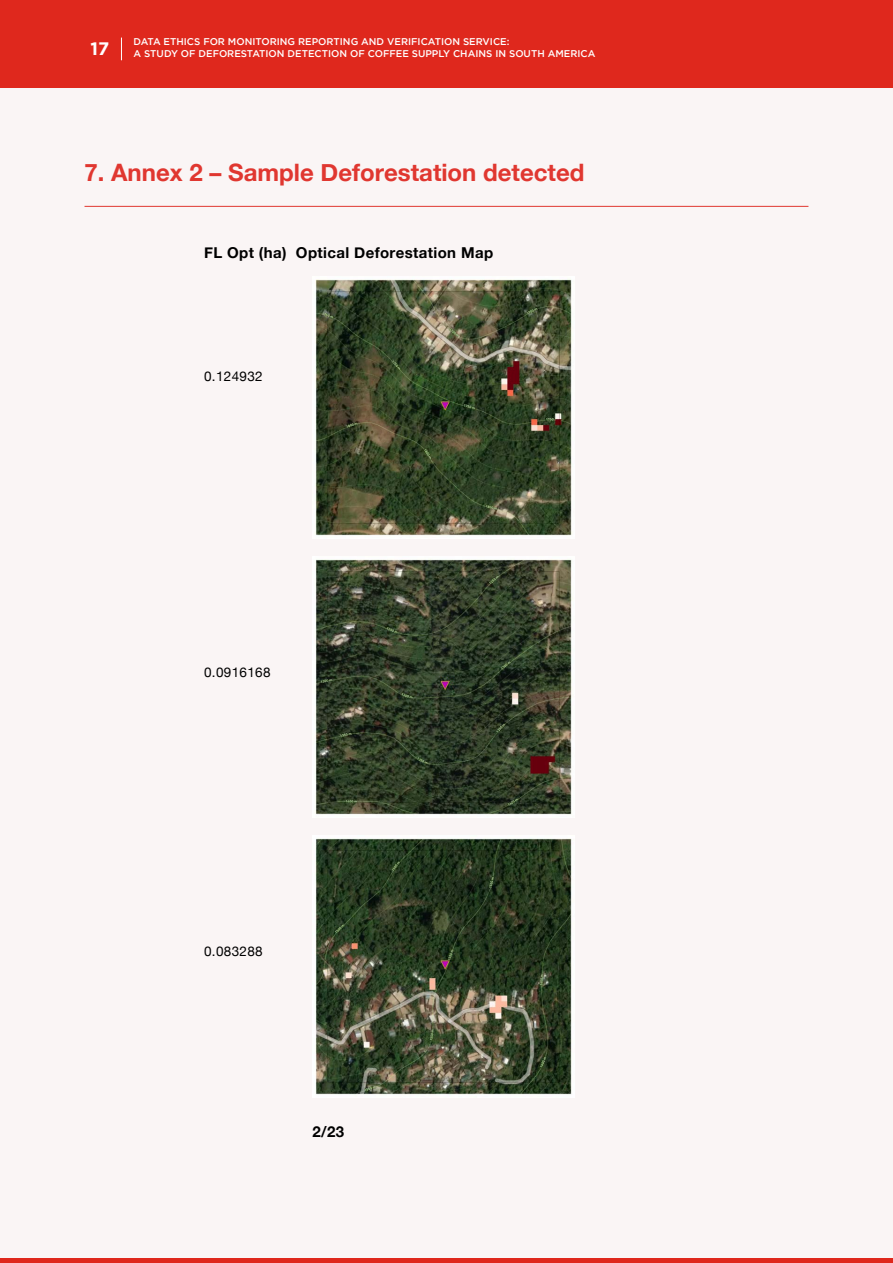
<style>
.page{position:relative;width:893px;height:1263px;background:#fff}
.page>*{position:absolute;margin:0;border:0;box-sizing:border-box;transform-origin:0 0}
.t1{font:700 24px "Helvetica Neue";color:#e03730}
.t2{font:700 18px "Gotham";color:#fff}
.t3{font:700 15px "Helvetica Neue";letter-spacing:.025em;color:#000}
.t4{font:13.5px "Helvetica Neue";letter-spacing:.025em;color:#000}
.t5{font:500 9.75px "Gotham";color:#fff}
</style>
<div class="page">
<div style="left:0;top:86px;width:893px;height:1176px;background:#faf5f5"></div>
<div style="left:0;top:1258px;width:893px;height:5px;background:#df271c"></div>
<div style="left:0;top:0;width:893px;height:87px;background:#df281d"></div>
<svg style="left:121px;top:38px;width:1px;height:22px"></svg>
<hr style="left:85px;top:206px;width:723px;height:1px;background:#e03730">
<img style="left:316px;top:838px;width:256px;height:257px">
<img style="left:316px;top:279px;width:256px;height:257px">
<img style="left:316px;top:560px;width:256px;height:255px">
<p class="t5" style="left:134px;top:36px;width:377px">DATA ETHICS FOR MONITORING REPORTING AND VERIFICATION SERVICE:</p>
<h2 class="t2" style="left:91px;top:39px;width:20px">17</h2>
<p class="t5" style="left:134px;top:48px;width:463px">A STUDY OF DEFORESTATION DETECTION OF COFFEE SUPPLY CHAINS IN SOUTH AMERICA</p>
<h1 class="t1" style="left:85px;top:153px;width:501px">7. Annex 2 – Sample Deforestation detected</h1>
<h3 class="t3" style="left:204px;top:241px;width:291px">FL Opt (ha) Optical Deforestation Map</h3>
<h3 class="t4" style="left:204px;top:366px;width:60px">0.124932</h3>
<h3 class="t4" style="left:204px;top:662px;width:68px">0.0916168</h3>
<h3 class="t4" style="left:204px;top:942px;width:60px">0.083288</h3>
<h3 class="t3" style="left:312px;top:1120px;width:33px">2/23</h3>
</div>
